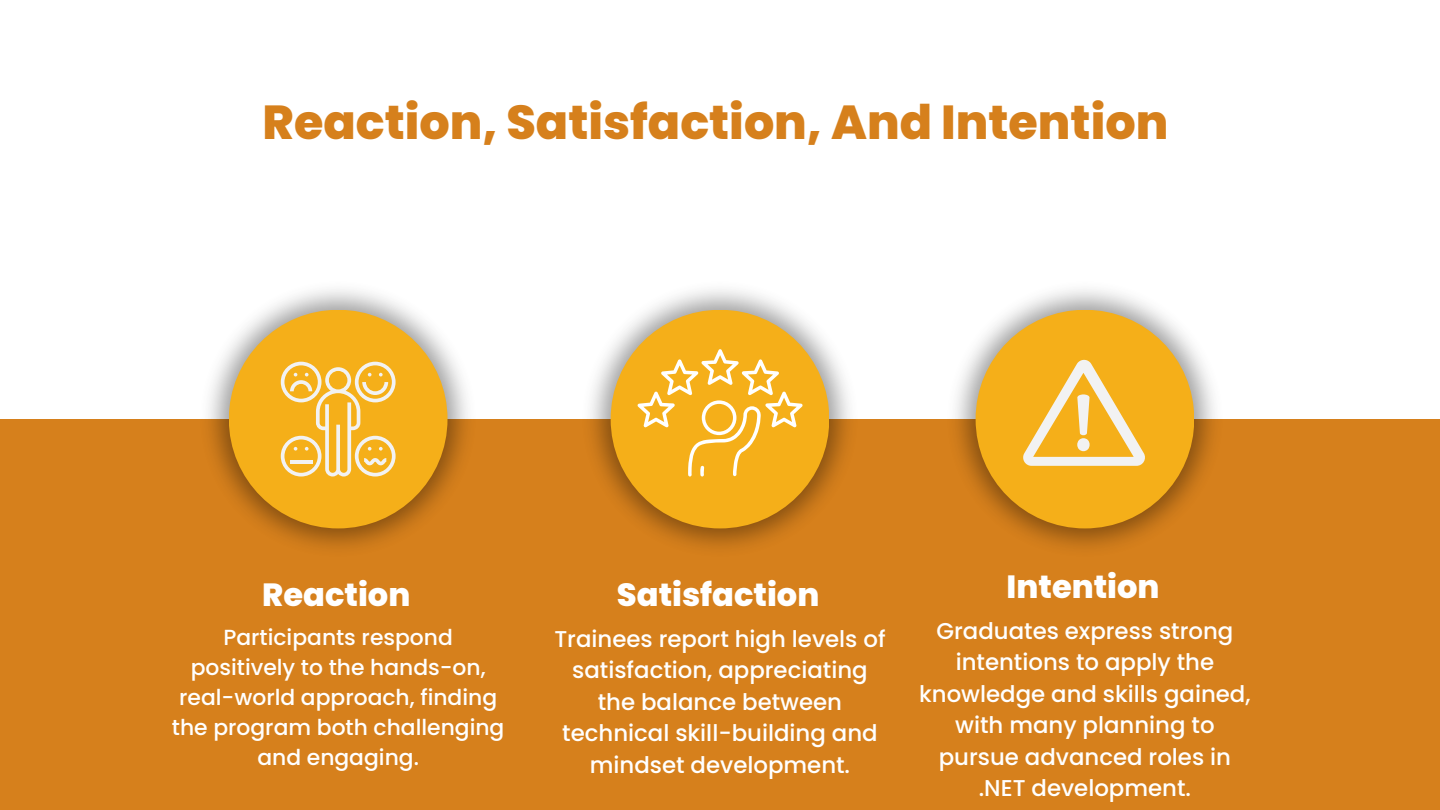
<style>
.page{position:relative;width:1440px;height:810px;background:#fff}
.page>*{position:absolute;margin:0;border:0;box-sizing:border-box;transform-origin:0 0}
.t1{font:800 47.7px "Poppins";color:#d6801c}
.t2{font:800 32.1px "Poppins";color:#fff}
.t3{font:500 22.8px/31.5px "Poppins";color:#fff;text-align:center}
.t4{font:500 21.8px/30px "Poppins";color:#fff;text-align:center}
</style>
<div class="page">
<div style="left:0;top:419px;width:1440px;height:391px;background:#d6801c"></div>
<img style="left:208px;top:289px;width:260px;height:259px">
<div style="left:229px;top:310px;width:219px;height:218px;background:#f5af19;border-radius:50%"></div>
<img style="left:590px;top:289px;width:260px;height:259px">
<div style="left:611px;top:310px;width:218px;height:218px;background:#f5af19;border-radius:50%"></div>
<img style="left:955px;top:289px;width:260px;height:259px">
<div style="left:976px;top:310px;width:218px;height:218px;background:#f5af19;border-radius:50%"></div>
<svg style="left:281px;top:362px;width:115px;height:114px"></svg>
<hr style="left:290px;top:460px;width:22px;height:4px;background:#f2f2f2">
<svg style="left:637px;top:349px;width:165px;height:128px"></svg>
<svg style="left:1023px;top:360px;width:122px;height:106px"></svg>
<h1 class="t1" style="left:263px;top:89px;width:907px">Reaction, Satisfaction, And Intention</h1>
<p class="t2" style="left:262px;top:572px;width:150px">Reaction</p>
<p class="t4" style="left:172px;top:623px;width:334px">Participants respond positively to the hands-on, real-world approach, finding the program both challenging and engaging.</p>
<p class="t2" style="left:617px;top:572px;width:204px">Satisfaction</p>
<p class="t3" style="left:554px;top:623px;width:333px">Trainees report high levels of satisfaction, appreciating the balance between technical skill-building and mindset development.</p>
<p class="t2" style="left:1007px;top:564px;width:154px">Intention</p>
<p class="t3" style="left:919px;top:615px;width:333px">Graduates express strong intentions to apply the knowledge and skills gained, with many planning to pursue advanced roles in .NET development.</p>
</div>
